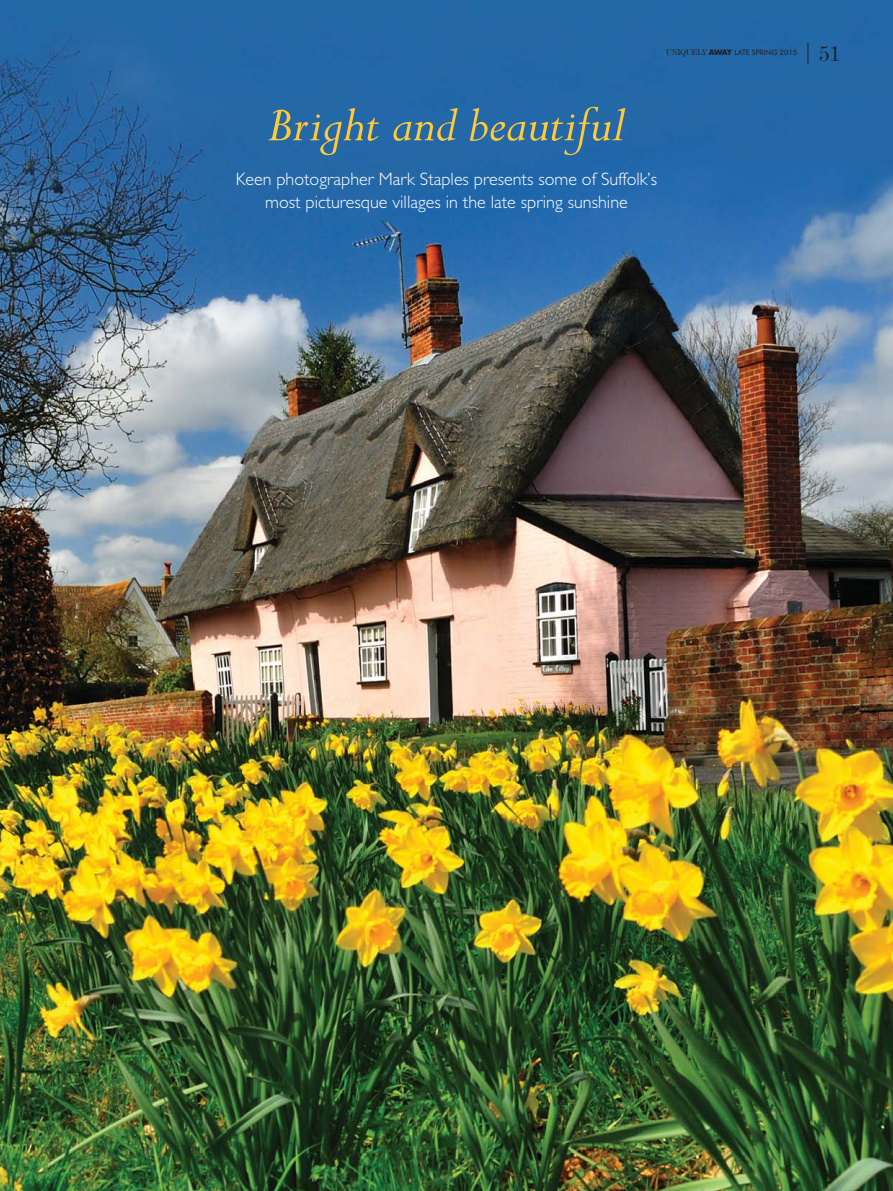
<style>
.page{position:relative;width:893px;height:1191px;background:#fff}
.page>*{position:absolute;margin:0;border:0;box-sizing:border-box;transform-origin:0 0}
.t1{font:italic 54px "Perpetua Std";color:#ffca38}
.t2{font:22.5px "De Vinne BT";color:#231f20}
.t3{font:300 18px/22.5px "Gill Sans";color:#fff;text-align:center}
.t4{font:7.5px "Futura BT";color:#231f20}
.s1{font-family:"De Vinne BT";font-size:8.55px}
.s2{font-family:"Futura";font-weight:700}
</style>
<div class="page">
<img style="left:0;top:0;width:893px;height:1191px">
<svg style="left:808px;top:43px;width:1px;height:21px"></svg>
<p class="t4" style="left:666px;top:49px;width:133px"><span class="s1">UNIQUELY</span> <span class="s2">AWAY</span> LATE SPRING 2015</p>
<p class="t2" style="left:819px;top:46px;width:24px">51</p>
<h1 class="t1" style="left:268px;top:90px;width:359px">Bright and beautiful</h1>
<p class="t3" style="left:236px;top:170px;width:423px">Keen photographer Mark Staples presents some of Suffolk’s most picturesque villages in the late spring sunshine</p>
</div>
